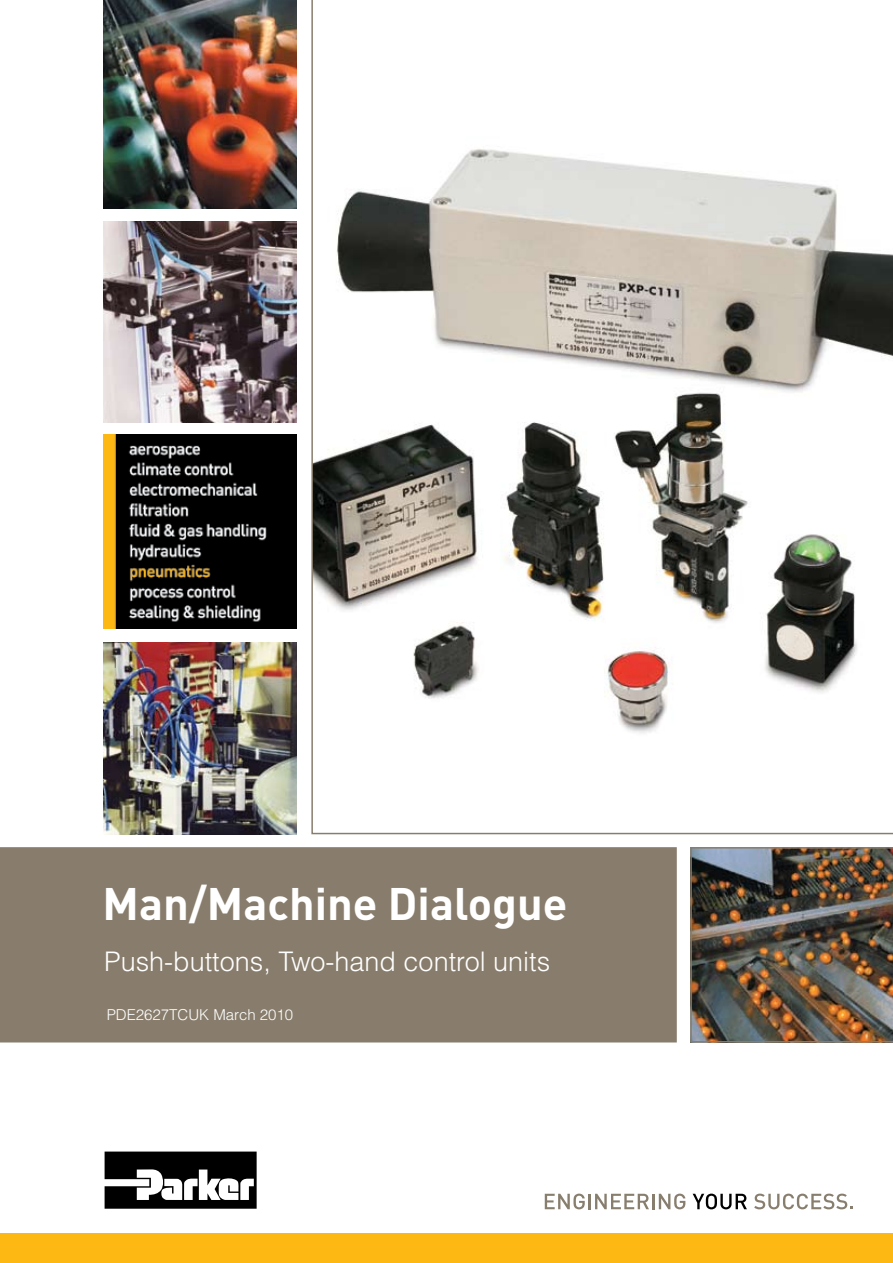
<style>
.page{position:relative;width:893px;height:1263px;background:#fff}
.page>*{position:absolute;margin:0;border:0;box-sizing:border-box;transform-origin:0 0}
.t1{font:700 45px "DINOT";color:#fff}
.t2{font:300 27px "Helvetica";color:#fff}
.t3{font:300 15px "Helvetica";color:#fff}
</style>
<div class="page">
<div style="left:0;top:1233px;width:893px;height:30px;background:#fdb813"></div>
<div style="left:0;top:847px;width:677px;height:195px;background:#887d6c"></div>
<svg style="left:105px;top:1151px;width:152px;height:58px"></svg>
<img style="left:103px;top:0;width:194px;height:208px">
<svg style="left:545px;top:1193px;width:40px;height:16px"></svg>
<hr style="left:588px;top:1194px;width:3px;height:15px;background:#887e6e">
<svg style="left:595px;top:1193px;width:90px;height:16px"></svg>
<svg style="left:693px;top:1193px;width:54px;height:16px"></svg>
<svg style="left:754px;top:1193px;width:99px;height:16px"></svg>
<img style="left:103px;top:221px;width:194px;height:201px">
<img style="left:690px;top:847px;width:203px;height:195px">
<img style="left:103px;top:434px;width:194px;height:195px">
<img style="left:103px;top:642px;width:194px;height:192px">
<svg style="left:311px;top:0;width:582px;height:834px"></svg>
<h1 class="t1" style="left:103px;top:873px;width:467px">Man/Machine Dialogue</h1>
<p class="t2" style="left:104px;top:945px;width:447px">Push-buttons, Two-hand control units</p>
<p class="t3" style="left:107px;top:1005px;width:188px">PDE2627TCUK March 2010</p>
</div>
